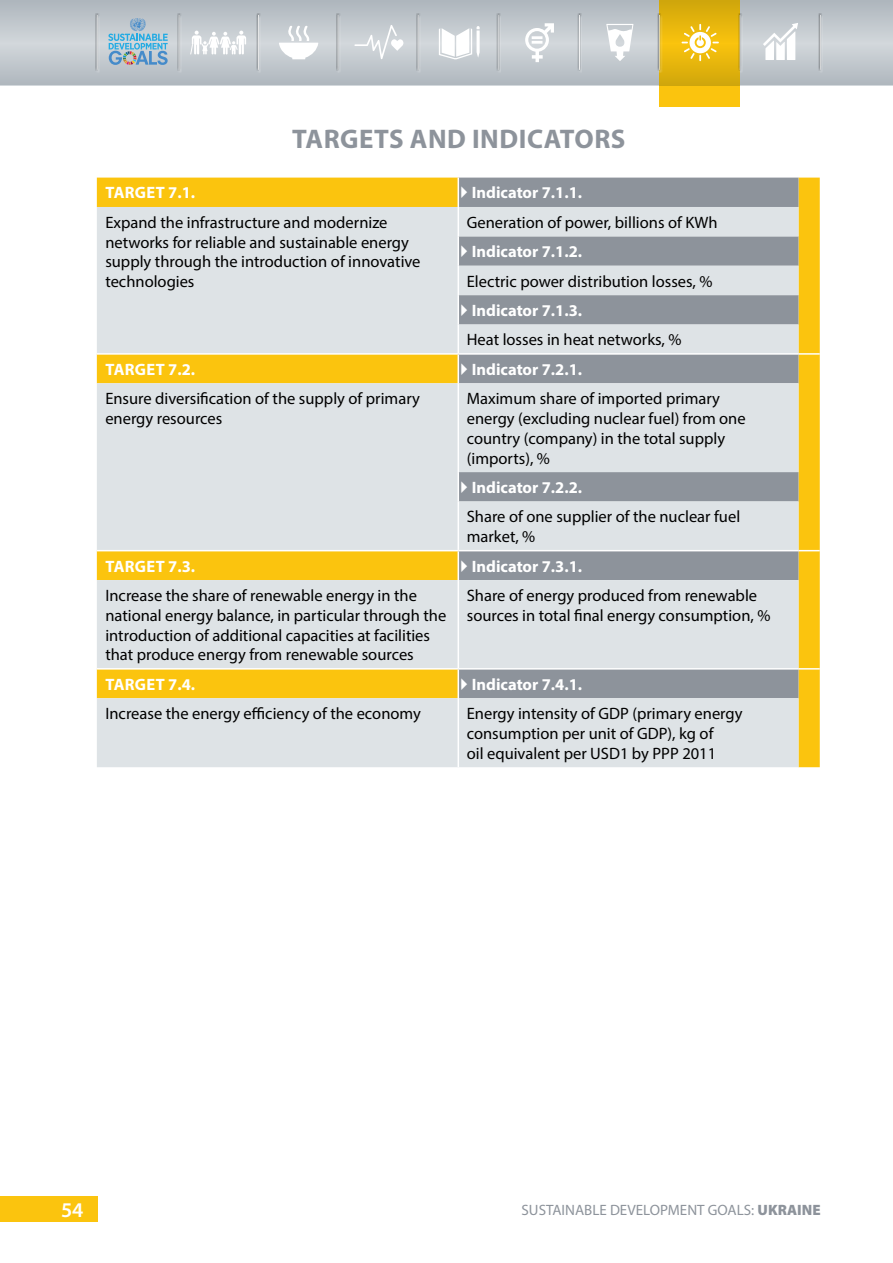
<style>
.page{position:relative;width:893px;height:1263px;background:#fff}
.page>*{position:absolute;margin:0;border:0;box-sizing:border-box;transform-origin:0 0}
.Zag-1{font:700 27px "Myriad Pro";letter-spacing:.02em;color:#8d939b}
.t1{font:600 21px "Myriad Pro";color:#fff}
.Main-x1{font:16.5px/19.8px "Myriad Pro";color:#000}
.Table-y3{font:700 16.5px "Myriad Pro";color:#fff}
.t2{font:15px "Myriad Pro";color:#8d939b}
.s1{font-family:"PF Square Sans Pro"}
.s2{font-weight:900}
</style>
<div class="page">
<div style="left:0;top:1196px;width:98px;height:26px;background:#fbc40e"></div>
<div style="left:660px;top:0;width:80px;height:106px;background:#fbc40e"></div>
<svg style="left:0;top:0;width:893px;height:85px;background:#c0c2b9"></svg>
<svg style="left:190px;top:31px;width:56px;height:24px"></svg>
<svg style="left:279px;top:26px;width:39px;height:33px"></svg>
<svg style="left:354px;top:25px;width:49px;height:34px;background:#d2d7db"></svg>
<svg style="left:439px;top:26px;width:41px;height:33px"></svg>
<svg style="left:525px;top:23px;width:29px;height:39px"></svg>
<svg style="left:606px;top:24px;width:27px;height:37px"></svg>
<svg style="left:682px;top:24px;width:37px;height:37px"></svg>
<svg style="left:763px;top:23px;width:35px;height:37px"></svg>
<svg style="left:108px;top:18px;width:60px;height:47px;background:#9abcd0"></svg>
<div style="left:94px;top:13px;width:5px;height:58px;background:#fff;opacity:.75"></div>
<div style="left:95px;top:14px;width:5px;height:59px;background:#000;opacity:.75"></div>
<div style="left:176px;top:13px;width:5px;height:58px;background:#fff;opacity:.75"></div>
<div style="left:177px;top:14px;width:5px;height:59px;background:#000;opacity:.75"></div>
<div style="left:256px;top:13px;width:5px;height:58px;background:#fff;opacity:.75"></div>
<div style="left:256px;top:14px;width:5px;height:59px;background:#000;opacity:.75"></div>
<div style="left:335px;top:13px;width:6px;height:58px;background:#fff;opacity:.75"></div>
<div style="left:336px;top:14px;width:5px;height:59px;background:#000;opacity:.75"></div>
<div style="left:415px;top:13px;width:5px;height:58px;background:#fff;opacity:.75"></div>
<div style="left:416px;top:14px;width:5px;height:59px;background:#000;opacity:.75"></div>
<div style="left:496px;top:13px;width:5px;height:58px;background:#aab0b6"></div>
<div style="left:496px;top:14px;width:5px;height:59px;background:#000;opacity:.75"></div>
<div style="left:577px;top:13px;width:5px;height:58px;background:#fff;opacity:.75"></div>
<div style="left:577px;top:14px;width:5px;height:59px;background:#000;opacity:.75"></div>
<div style="left:657px;top:13px;width:5px;height:58px;background:#fff;opacity:.75"></div>
<div style="left:657px;top:14px;width:5px;height:59px;background:#000;opacity:.75"></div>
<div style="left:737px;top:13px;width:5px;height:58px;background:#fff;opacity:.75"></div>
<div style="left:737px;top:14px;width:6px;height:59px;background:#000;opacity:.75"></div>
<div style="left:818px;top:13px;width:5px;height:58px;background:#fff;opacity:.75"></div>
<div style="left:818px;top:14px;width:5px;height:59px;background:#000;opacity:.75"></div>
<div style="left:97px;top:178px;width:723px;height:589px;background:#fbc40e"></div>
<div style="left:459px;top:178px;width:339px;height:29px;background:#8d939b"></div>
<svg style="left:97px;top:207px;width:701px;height:560px;background:#d4d4c9"></svg>
<hr style="left:458px;top:383px;width:1px;height:89px;background:#fff">
<hr style="left:458px;top:501px;width:1px;height:49px;background:#fff">
<hr style="left:458px;top:580px;width:1px;height:88px;background:#fff">
<hr style="left:458px;top:698px;width:1px;height:69px;background:#fff">
<svg style="left:458px;top:178px;width:1px;height:58px"></svg>
<hr style="left:458px;top:236px;width:1px;height:30px;background:#fff">
<svg style="left:458px;top:266px;width:1px;height:117px"></svg>
<svg style="left:458px;top:472px;width:1px;height:29px"></svg>
<svg style="left:458px;top:551px;width:1px;height:29px"></svg>
<svg style="left:458px;top:670px;width:1px;height:28px"></svg>
<hr style="left:97px;top:353px;width:361px;height:2px;background:#fff">
<hr style="left:458px;top:353px;width:340px;height:2px;background:#fff">
<hr style="left:798px;top:353px;width:22px;height:2px;background:#fff">
<hr style="left:97px;top:550px;width:361px;height:1px;background:#fff">
<hr style="left:458px;top:550px;width:340px;height:1px;background:#fff">
<svg style="left:798px;top:550px;width:22px;height:1px"></svg>
<hr style="left:97px;top:668px;width:361px;height:2px;background:#fff">
<hr style="left:458px;top:668px;width:340px;height:2px;background:#fff">
<hr style="left:798px;top:668px;width:22px;height:2px;background:#fff">
<p class="Zag-1" style="left:292px;top:121px;width:335px">TARGETS AND INDICATORS</p>
<p class="Table-y3" style="left:106px;top:182px;width:91px">TARGET 7.1.</p>
<p class="Table-y3" style="left:459px;top:182px;width:125px"><span class="s1">▶</span> Indicator 7.1.1.</p>
<p class="Main-x1" style="left:105px;top:212px;width:317px">Expand the infrastructure and modernize networks for reliable and sustainable energy supply through the introduction of innovative technologies</p>
<p class="Main-x1" style="left:467px;top:212px;width:252px">Generation of power, billions of KWh</p>
<p class="Table-y3" style="left:459px;top:241px;width:125px"><span class="s1">▶</span> Indicator 7.1.2.</p>
<p class="Main-x1" style="left:467px;top:271px;width:247px">Electric power distribution losses, %</p>
<p class="Table-y3" style="left:459px;top:300px;width:125px"><span class="s1">▶</span> Indicator 7.1.3.</p>
<p class="Main-x1" style="left:467px;top:330px;width:216px">Heat losses in heat networks, %</p>
<p class="Table-y3" style="left:106px;top:358px;width:91px">TARGET 7.2.</p>
<p class="Table-y3" style="left:459px;top:358px;width:125px"><span class="s1">▶</span> Indicator 7.2.1.</p>
<p class="Main-x1" style="left:105px;top:388px;width:316px">Ensure diversification of the supply of primary energy resources</p>
<p class="Main-x1" style="left:467px;top:388px;width:280px">Maximum share of imported primary energy (excluding nuclear fuel) from one country (company) in the total supply (imports), %</p>
<p class="Table-y3" style="left:459px;top:477px;width:125px"><span class="s1">▶</span> Indicator 7.2.2.</p>
<p class="Main-x1" style="left:467px;top:507px;width:275px">Share of one supplier of the nuclear fuel market, %</p>
<p class="Table-y3" style="left:106px;top:555px;width:91px">TARGET 7.3.</p>
<p class="Table-y3" style="left:459px;top:555px;width:125px"><span class="s1">▶</span> Indicator 7.3.1.</p>
<p class="Main-x1" style="left:105px;top:585px;width:342px">Increase the share of renewable energy in the national energy balance, in particular through the introduction of additional capacities at facilities that produce energy from renewable sources</p>
<p class="Main-x1" style="left:467px;top:585px;width:305px">Share of energy produced from renewable sources in total final energy consumption, %</p>
<p class="Table-y3" style="left:106px;top:673px;width:91px">TARGET 7.4.</p>
<p class="Table-y3" style="left:459px;top:673px;width:125px"><span class="s1">▶</span> Indicator 7.4.1.</p>
<p class="Main-x1" style="left:105px;top:703px;width:317px">Increase the energy efficiency of the economy</p>
<p class="Main-x1" style="left:467px;top:703px;width:277px">Energy intensity of GDP (primary energy consumption per unit of GDP), kg of<br>oil equivalent per USD1 by PPP 2011</p>
<p class="t1" style="left:61px;top:1196px;width:24px">54</p>
<p class="t2" style="left:522px;top:1201px;width:301px">SUSTAINABLE DEVELOPMENT GOALS: <span class="s2">UKRAINE</span></p>
</div>
